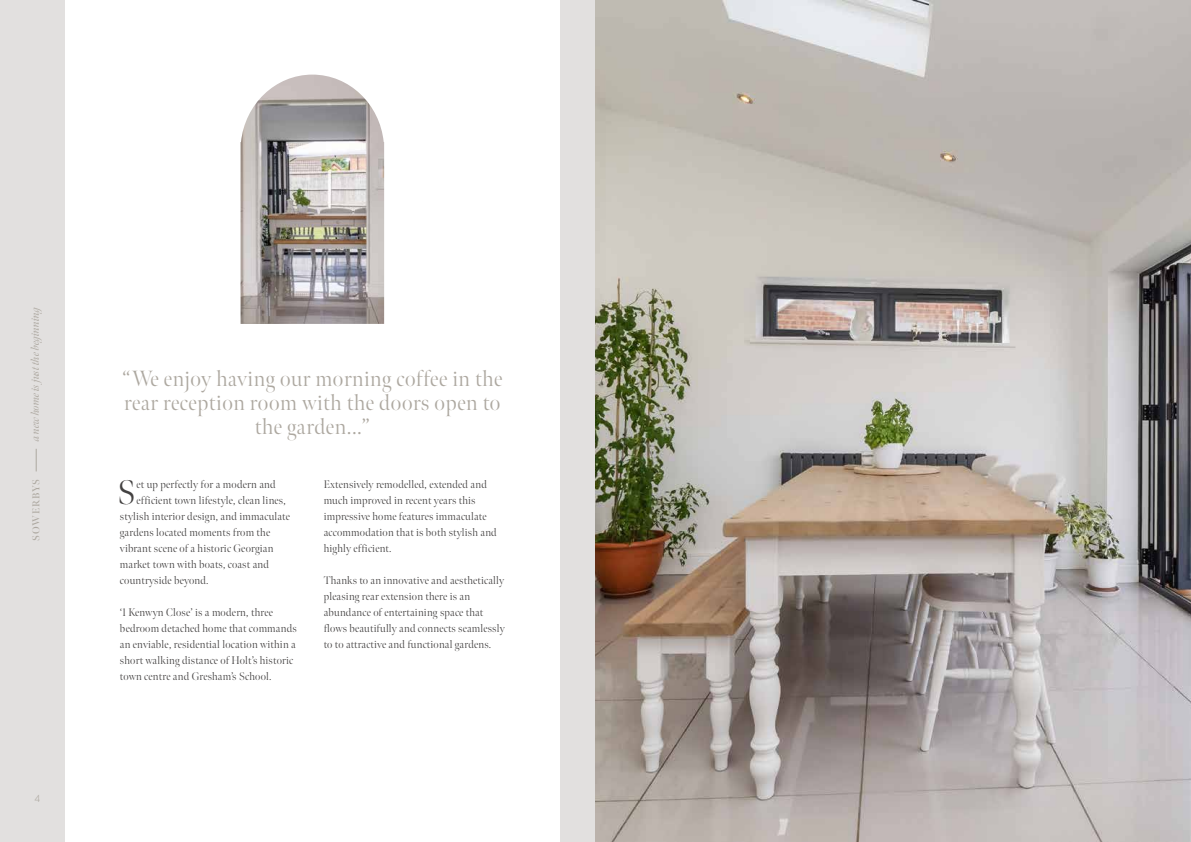
<style>
.page{position:relative;width:1191px;height:842px;background:#fff}
.page>*{position:absolute;margin:0;border:0;box-sizing:border-box;transform-origin:0 0}
.t1{font:300 34px "Meno Banner";color:#434141}
.t2{font:300 22px/24px "Meno Banner";letter-spacing:.025em;color:#ada8a0;text-align:center}
.t3{font:300 11px/16px "Meno Banner";letter-spacing:.02em;color:#434141}
.t4{font:italic 11px "Meno Banner";letter-spacing:-.01em;color:#ada8a0}
.t5{font:600 10px "Meno Banner";letter-spacing:.08em;color:#ada8a0}
.t6{font:300 10px "Quasimoda";color:#ada8a0}
</style>
<div class="page">
<div style="left:0;top:0;width:595px;height:842px;background:#e2e0df"></div>
<svg style="left:36px;top:449px;width:1px;height:22px"></svg>
<div style="left:65px;top:0;width:494px;height:842px;background:#fff"></div>
<img style="left:240px;top:75px;width:144px;height:249px">
<img style="left:595px;top:0;width:596px;height:842px">
<p class="t4" style="left:29px;top:441px;width:138px;rotate:-90deg">a new home is just the beginning</p>
<p class="t5" style="left:30px;top:541px;width:63px;rotate:-90deg">SOWERBYS</p>
<p class="t6" style="left:35px;top:791px;width:7px">4</p>
<h2 class="t2" style="left:122px;top:367px;width:382px">“We enjoy having our morning coffee in the rear reception room with the doors open to the garden...”</h2>
<h1 class="t1" style="left:118px;top:472px;width:20px">S</h1>
<p class="t3" style="left:136px;top:477px;width:141px">et up perfectly for a modern and</p>
<p class="t3" style="left:136px;top:493px;width:151px">efficient town lifestyle, clean lines,</p>
<p class="t3" style="left:120px;top:509px;width:171px">stylish interior design, and immaculate</p>
<p class="t3" style="left:120px;top:525px;width:152px">gardens located moments from the</p>
<p class="t3" style="left:120px;top:541px;width:155px">vibrant scene of a historic Georgian</p>
<p class="t3" style="left:120px;top:557px;width:151px">market town with boats, coast and</p>
<p class="t3" style="left:120px;top:573px;width:90px">countryside beyond.</p>
<p class="t3" style="left:120px;top:605px;width:178px">‘1 Kenwyn Close’ is a modern, three bedroom detached home that commands an enviable, residential location within a short walking distance of Holt’s historic town centre and Gresham’s School.</p>
<p class="t3" style="left:324px;top:477px;width:175px">Extensively remodelled, extended and much improved in recent years this impressive home features immaculate accommodation that is both stylish and highly efficient.</p>
<p class="t3" style="left:324px;top:573px;width:182px">Thanks to an innovative and aesthetically pleasing rear extension there is an abundance of entertaining space that flows beautifully and connects seamlessly to to attractive and functional gardens.</p>
</div>
